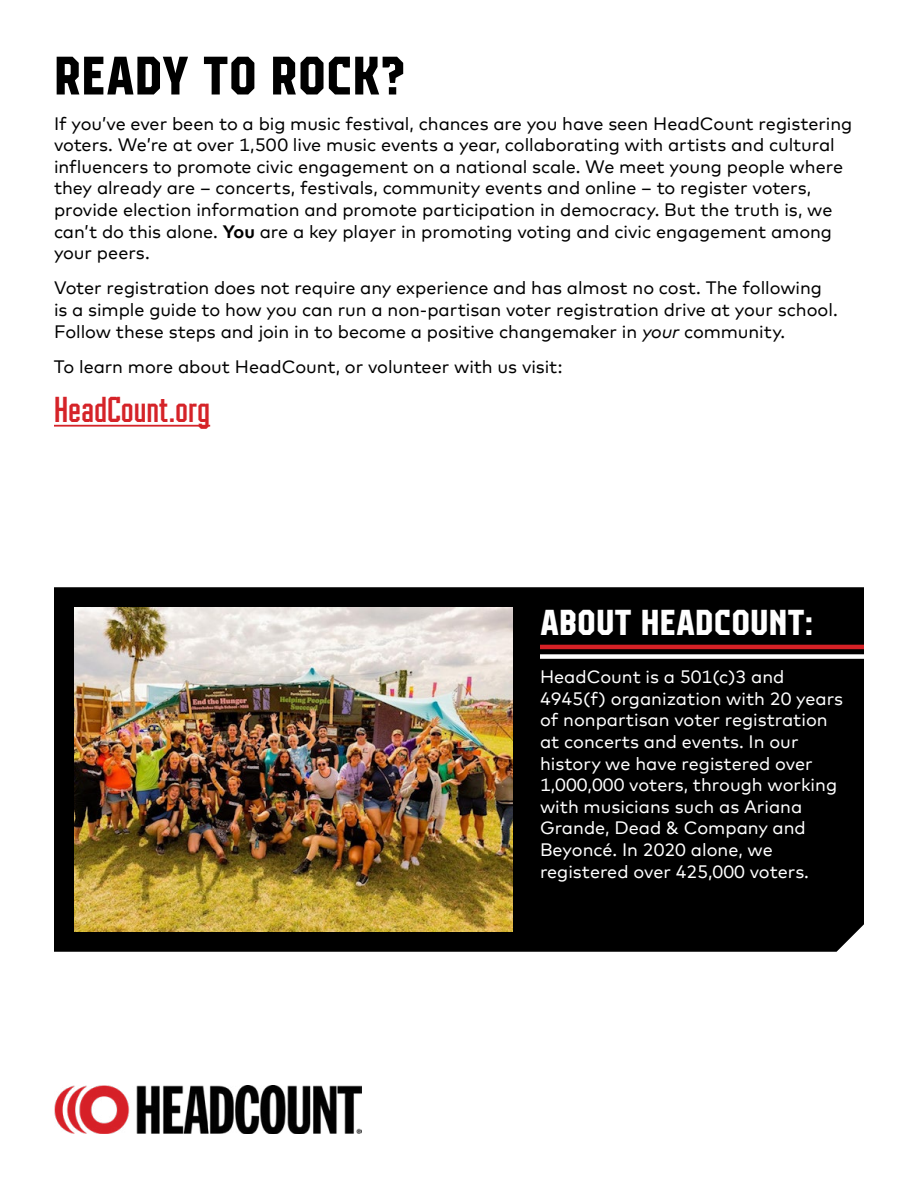
<style>
.page{position:relative;width:918px;height:1188px;background:#fff}
.page>*{position:absolute;margin:0;border:0;box-sizing:border-box;transform-origin:0 0}
.t1{font:700 54px "Campione Neue Sans";color:#000}
.t2{font:700 36px "Campione Neue Sans";color:#fff}
.t3{font:36px "North Block";color:#d52328}
.t4{font:18px/21.6px "Mark Offc Pro";letter-spacing:-.005em;color:#000101}
.t5{font:18px/21.6px "Mark Offc Pro";color:#fff}
.s1{font-weight:700}
.s2{font-style:italic}
</style>
<div class="page">
<div style="left:54px;top:587px;width:810px;height:365px;background:#000"></div>
<hr style="left:54px;top:425px;width:156px;height:2px;background:#d52328">
<img style="left:74px;top:608px;width:439px;height:324px">
<img style="left:54px;top:1085px;width:307px;height:49px">
<hr style="left:540px;top:645px;width:324px;height:4px;background:#d62126">
<div style="left:540px;top:654px;width:324px;height:5px;background:#fff"></div>
<h1 class="t1" style="left:54px;top:44px;width:353px">READY TO ROCK?</h1>
<p class="t4" style="left:54px;top:111px;width:800px">If you’ve ever been to a big music festival, chances are you have seen HeadCount registering voters. We’re at over 1,500 live music events a year, collaborating with artists and cultural influencers to promote civic engagement on a national scale. We meet young people where they already are – concerts, festivals, community events and online – to register voters, provide election information and promote participation in democracy. But the truth is, we can’t do this alone. <span class="s1">You</span> are a key player in promoting voting and civic engagement among your peers.</p>
<p class="t4" style="left:54px;top:276px;width:785px">Voter registration does not require any experience and has almost no cost. The following is a simple guide to how you can run a non-partisan voter registration drive at your school.<br>Follow these steps and join in to become a positive changemaker in <span class="s2">your</span> community.</p>
<p class="t4" style="left:54px;top:354px;width:510px">To learn more about HeadCount, or volunteer with us visit:</p>
<h2 class="t3" style="left:54px;top:391px;width:158px">HeadCount.org</h2>
<h2 class="t2" style="left:540px;top:601px;width:275px">ABOUT HEADCOUNT:</h2>
<p class="t5" style="left:540px;top:664px;width:305px">HeadCount is a 501(c)3 and<br>4945(f) organization with 20 years of nonpartisan voter registration at concerts and events. In our history we have registered over<br>1,000,000 voters, through working with musicians such as Ariana<br>Grande, Dead &amp; Company and<br>Beyoncé. In 2020 alone, we registered over 425,000 voters.</p>
</div>
